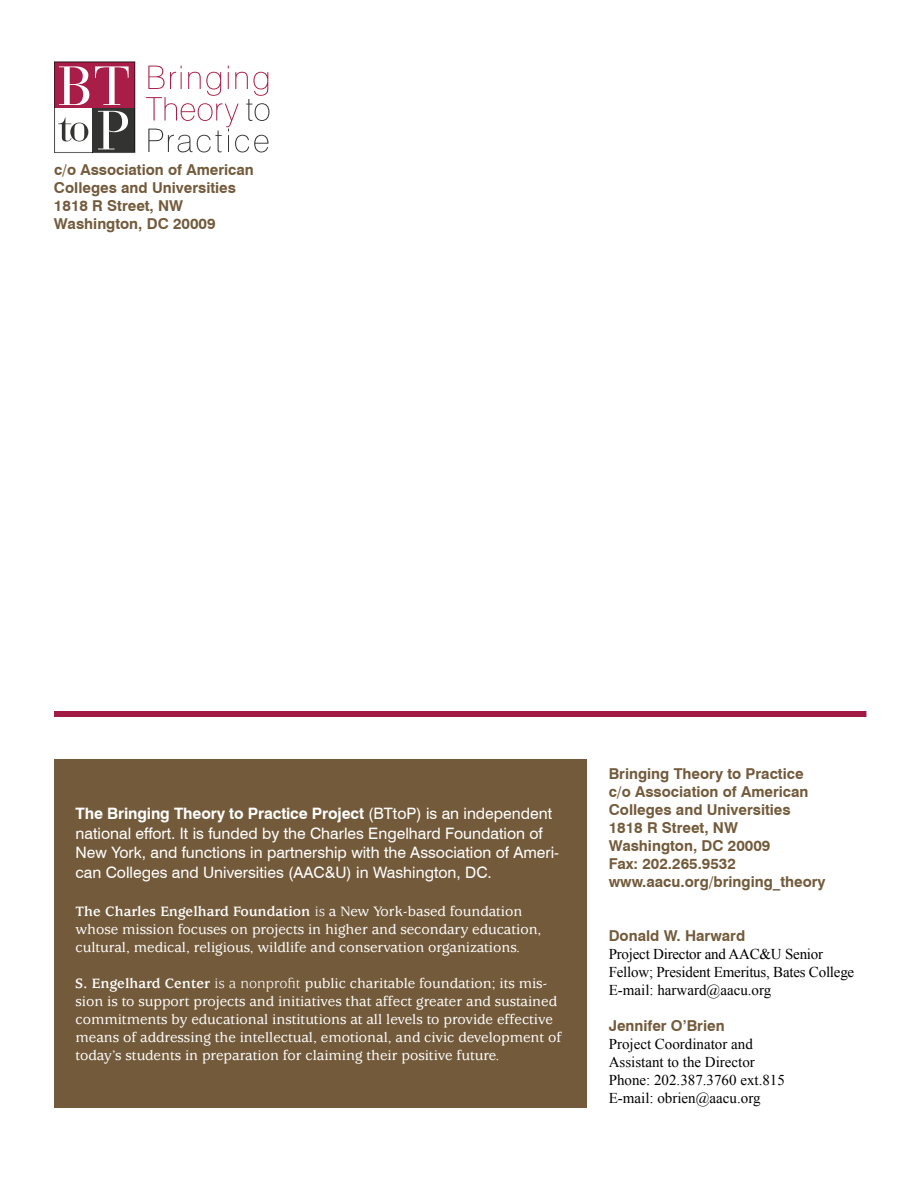
<style>
.page{position:relative;width:918px;height:1188px;background:#fff}
.page>*{position:absolute;margin:0;border:0;box-sizing:border-box;transform-origin:0 0}
.t1{font:15.75px/19.6px "Swiss 721 BT";color:#fff}
.t2{font:500 15px/18px "Usherwood";color:#fff}
.t3{font:700 15px/18px "Swiss 721 BT";color:#735a3a}
.t4{font:15px/18px "Times New Roman";color:#000}
.s1{font-weight:700}
.s2{font-weight:400}
</style>
<div class="page">
<div style="left:54px;top:759px;width:533px;height:348px;background:#735a3a"></div>
<svg style="left:54px;top:61px;width:81px;height:92px"></svg>
<svg style="left:146px;top:66px;width:123px;height:86px"></svg>
<div style="left:54px;top:711px;width:812px;height:6px;background:#a11b44"></div>
<p class="t3" style="left:54px;top:160px;width:201px">c/o Association of American<br>Colleges and Universities<br>1818 R Street, NW<br>Washington, DC 20009</p>
<p class="t1" style="left:76px;top:804px;width:485px"><span class="s1">The Bringing Theory to Practice Project</span> (BTtoP) is an independent national effort. It is funded by the Charles Engelhard Foundation of New York, and functions in partnership with the Association of Ameri&shy;can Colleges and Universities (AAC&amp;U) in Washington, DC.</p>
<p class="t2" style="left:76px;top:902px;width:467px"><span class="s1">The Charles Engelhard Foundation</span> <span class="s2">is</span> a New York-based foundation whose mission focuses on projects in higher and secondary education, cultural, medical, religious, wildlife and conservation organizations.</p>
<p class="t2" style="left:76px;top:974px;width:487px"><span class="s1">S. Engelhard Center</span> <span class="s2">is a nonprofit</span> public charitable foundation; its mis&shy;sion is to support projects and initiatives that affect greater and sustained commitments by educational institutions at all levels to provide effective means of addressing the intellectual, emotional, and civic development of today’s students in preparation for claiming their positive future.</p>
<p class="t3" style="left:609px;top:765px;width:218px">Bringing Theory to Practice c/o Association of American<br>Colleges and Universities<br>1818 R Street, NW<br>Washington, DC 20009<br>Fax: 202.265.9532 www.aacu.org/bringing_theory</p>
<p class="t3" style="left:609px;top:927px;width:138px">Donald W. Harward</p>
<p class="t4" style="left:609px;top:945px;width:247px">Project Director and AAC&amp;U Senior<br>Fellow; President Emeritus, Bates College<br>E-mail: harward@aacu.org</p>
<p class="t3" style="left:609px;top:1017px;width:117px">Jennifer O’Brien</p>
<p class="t4" style="left:609px;top:1035px;width:178px">Project Coordinator and<br>Assistant to the Director<br>Phone: 202.387.3760 ext.815<br>E-mail: obrien@aacu.org</p>
</div>
